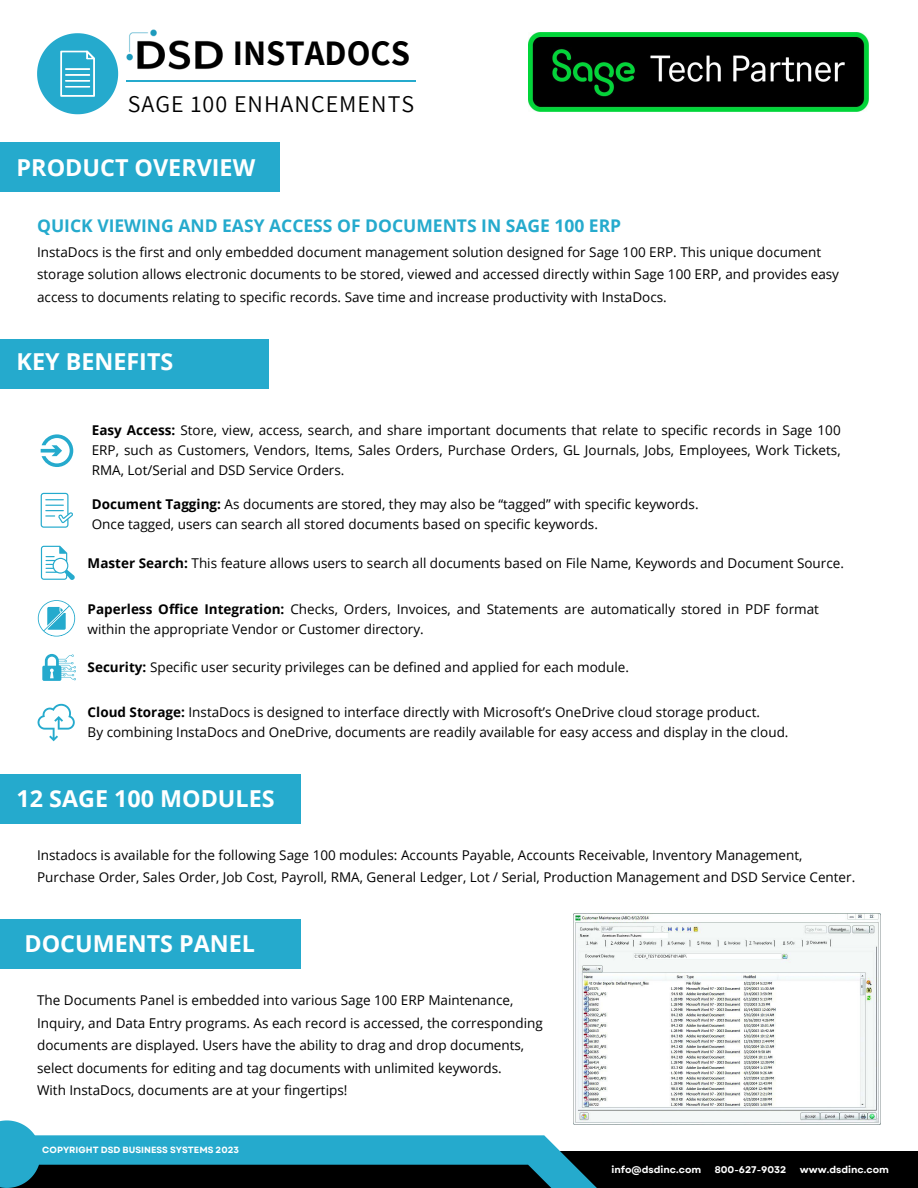
<style>
.page{position:relative;width:918px;height:1188px;background:#fff}
.page>*{position:absolute;margin:0;border:0;box-sizing:border-box;transform-origin:0 0}
.t1{font:700 34.95px "Assistant";color:#000}
.t2{font:24px "Assistant";letter-spacing:.045em;color:#000}
.t3{font:700 23.4px "Open Sans";color:#fff}
.t4{font:700 23.25px "Open Sans";color:#fff}
.t5{font:700 17.55px "Open Sans";color:#25aacd}
.t6{font:13.5px/22.5px "Open Sans";color:#000}
.t7{font:700 9.6px "Garet";color:#fff}
.t8{font:700 9px "Garet";color:#fff}
.s1{font-weight:700}
</style>
<div class="page">
<svg style="left:41px;top:1135px;width:877px;height:53px;background:#2d5c68"></svg>
<svg style="left:0;top:1120px;width:41px;height:68px;background:#34a1be"></svg>
<div style="left:0;top:142px;width:280px;height:50px;background:#25aacd"></div>
<div style="left:0;top:339px;width:269px;height:49px;background:#25aacd"></div>
<img style="left:528px;top:33px;width:340px;height:79px">
<div style="left:0;top:774px;width:300px;height:50px;background:#25aacd"></div>
<div style="left:0;top:919px;width:300px;height:50px;background:#25aacd"></div>
<svg style="left:41px;top:434px;width:32px;height:33px"></svg>
<svg style="left:41px;top:493px;width:32px;height:35px"></svg>
<svg style="left:41px;top:546px;width:34px;height:34px"></svg>
<svg style="left:38px;top:600px;width:38px;height:37px"></svg>
<svg style="left:42px;top:654px;width:34px;height:27px"></svg>
<svg style="left:37px;top:704px;width:38px;height:37px"></svg>
<img style="left:574px;top:914px;width:307px;height:210px">
<hr style="left:126px;top:80px;width:290px;height:2px;background:#25aacd">
<img style="left:126px;top:29px;width:97px;height:41px">
<svg style="left:37px;top:33px;width:81px;height:81px"></svg>
<p class="t1" style="left:233px;top:29px;width:179px">INSTADOCS</p>
<p class="t2" style="left:128px;top:87px;width:288px">SAGE 100 ENHANCEMENTS</p>
<p class="t3" style="left:17px;top:151px;width:240px">PRODUCT OVERVIEW</p>
<p class="t5" style="left:37px;top:213px;width:586px">QUICK VIEWING AND EASY ACCESS OF DOCUMENTS IN SAGE 100 ERP</p>
<p class="t6" style="left:37px;top:240px;width:803px">InstaDocs is the first and only embedded document management solution designed for Sage 100 ERP. This unique document storage solution allows electronic documents to be stored, viewed and accessed directly within Sage 100 ERP, and provides easy access to documents relating to specific records. Save time and increase productivity with InstaDocs.</p>
<p class="t4" style="left:17px;top:346px;width:158px">KEY BENEFITS</p>
<p class="t6" style="left:92px;top:419px;width:750px;line-height:20.2px;text-align:justify"><span class="s1">Easy Access:</span> Store, view, access, search, and share important documents that relate to specific records in Sage 100<br>ERP, such as Customers, Vendors, Items, Sales Orders, Purchase Orders, GL Journals, Jobs, Employees, Work Tickets, RMA, Lot/Serial and DSD Service Orders.</p>
<p class="t6" style="left:92px;top:492px;width:608px"><span class="s1">Document Tagging:</span> As documents are stored, they may also be “tagged” with specific keywords.</p>
<p class="t6" style="left:92px;top:512px;width:508px">Once tagged, users can search all stored documents based on specific keywords.</p>
<p class="t6" style="left:88px;top:552px;width:758px"><span class="s1">Master Search:</span> This feature allows users to search all documents based on File Name, Keywords and Document Source.</p>
<p class="t6" style="left:88px;top:598px;width:733px;line-height:20.2px"><span class="s1">Paperless Office Integration:</span> Checks, Orders, Invoices, and Statements are automatically stored in PDF format within the appropriate Vendor or Customer directory.</p>
<p class="t6" style="left:88px;top:656px;width:543px"><span class="s1">Security:</span> Specific user security privileges can be defined and applied for each module.</p>
<p class="t6" style="left:88px;top:700px;width:674px"><span class="s1">Cloud Storage:</span> InstaDocs is designed to interface directly with Microsoft’s OneDrive cloud storage product.</p>
<p class="t6" style="left:88px;top:721px;width:702px">By combining InstaDocs and OneDrive, documents are readily available for easy access and display in the cloud.</p>
<p class="t4" style="left:17px;top:782px;width:259px">12 SAGE 100 MODULES</p>
<p class="t6" style="left:37px;top:843px;width:820px">Instadocs is available for the following Sage 100 modules: Accounts Payable, Accounts Receivable, Inventory Management,<br>Purchase Order, Sales Order, Job Cost, Payroll, RMA, General Ledger, Lot / Serial, Production Management and DSD Service Center.</p>
<p class="t4" style="left:24px;top:927px;width:232px">DOCUMENTS PANEL</p>
<p class="t6" style="left:37px;top:989px;width:507px">The Documents Panel is embedded into various Sage 100 ERP Maintenance, Inquiry, and Data Entry programs. As each record is accessed, the corresponding documents are displayed. Users have the ability to drag and drop documents, select documents for editing and tag documents with unlimited keywords.</p>
<p class="t6" style="left:37px;top:1079px;width:312px">With InstaDocs, documents are at your fingertips!</p>
<p class="t8" style="left:42px;top:1143px;width:198px">COPYRIGHT DSD BUSINESS SYSTEMS 2023</p>
<p class="t7" style="left:611px;top:1162px;width:91px">info@dsdinc.com</p>
<p class="t7" style="left:715px;top:1162px;width:73px">800-627-9032</p>
<p class="t7" style="left:800px;top:1162px;width:91px">www.dsdinc.com</p>
</div>
